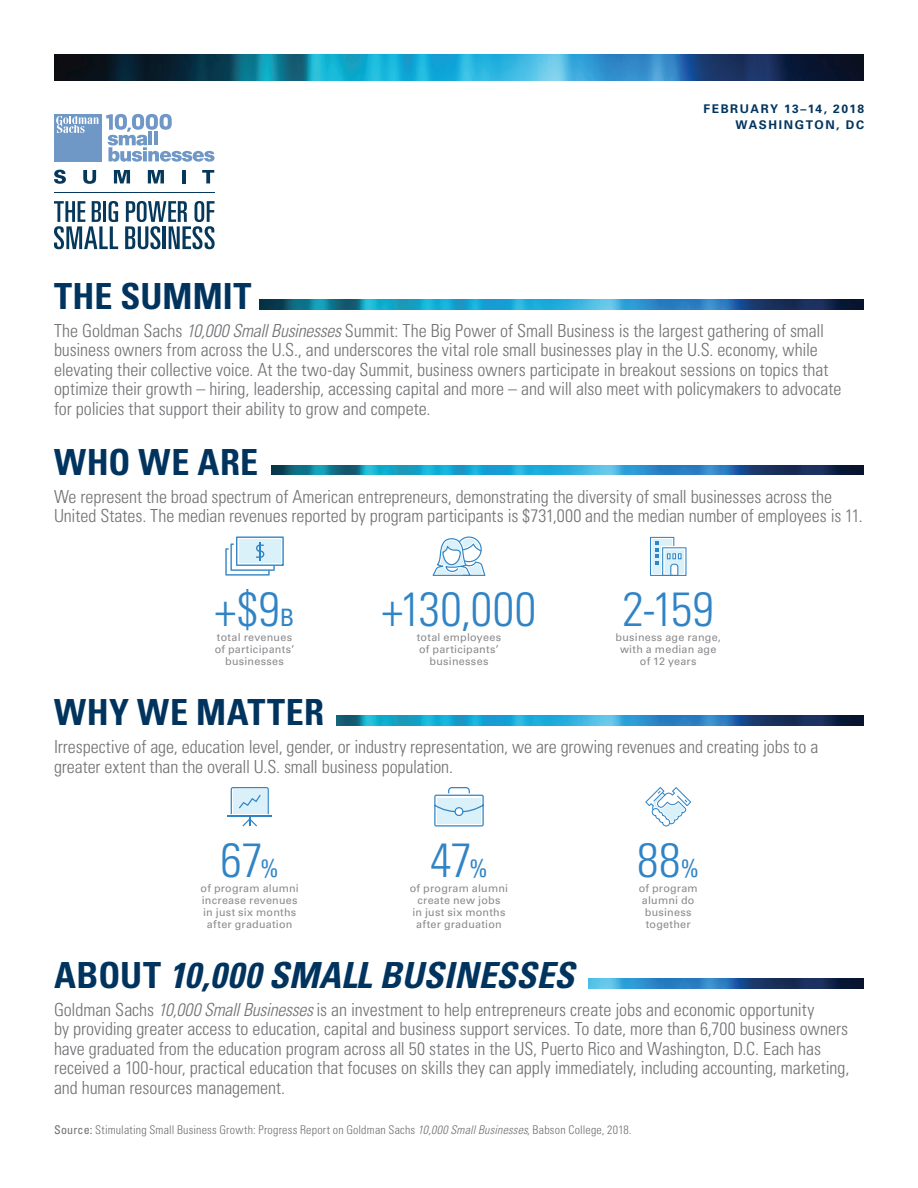
<style>
.page{position:relative;width:918px;height:1188px;background:#fff}
.page>*{position:absolute;margin:0;border:0;box-sizing:border-box;transform-origin:0 0}
.t1{font:300 condensed 48px "Univers LT Std";letter-spacing:.005em;color:#3084c5}
.t2{font:700 condensed 36px "Univers LT Std";letter-spacing:.015em;color:#00345e}
.t3{font:italic 700 condensed 36px "Univers LT Std";color:#00345e}
.t4{font:300 condensed 18px/19.5px "Univers LT Std";color:#717074}
.t5{font:300 condensed 12px "Univers LT Std";letter-spacing:.015em;color:#717074}
.t6{font:700 12px/16.6px "Univers LT Std";letter-spacing:.13em;color:#00345e;text-align:right}
.t7{font:10.8px/12px "Univers LT Std";letter-spacing:.02em;color:#8a8a8e;text-align:center}
.s1{font-style:italic}
.s2{font-weight:400;font-size:24px}
.s3{font-style:normal}
.s4{font-weight:400}
</style>
<div class="page">
<svg style="left:54px;top:201px;width:64px;height:48px"></svg>
<svg style="left:125px;top:201px;width:90px;height:48px"></svg>
<hr style="left:54px;top:192px;width:160px;height:1px;background:#06385b">
<svg style="left:106px;top:114px;width:109px;height:48px"></svg>
<div style="left:54px;top:114px;width:48px;height:48px;background:#7098c7"></div>
<svg style="left:56px;top:116px;width:42px;height:17px"></svg>
<svg style="left:54px;top:170px;width:12px;height:14px"></svg>
<svg style="left:83px;top:170px;width:13px;height:14px"></svg>
<svg style="left:114px;top:170px;width:16px;height:13px"></svg>
<svg style="left:148px;top:170px;width:16px;height:13px"></svg>
<hr style="left:182px;top:170px;width:4px;height:13px;background:#06385b">
<svg style="left:202px;top:170px;width:12px;height:13px"></svg>
<img style="left:54px;top:54px;width:810px;height:26px">
<img style="left:259px;top:299px;width:605px;height:10px">
<img style="left:271px;top:465px;width:593px;height:10px">
<svg style="left:225px;top:537px;width:59px;height:39px"></svg>
<svg style="left:433px;top:537px;width:52px;height:39px"></svg>
<svg style="left:650px;top:537px;width:37px;height:39px"></svg>
<img style="left:588px;top:979px;width:276px;height:9px">
<hr style="left:228px;top:815px;width:44px;height:2px;background:#3084c5">
<svg style="left:231px;top:787px;width:38px;height:39px"></svg>
<svg style="left:434px;top:787px;width:50px;height:40px"></svg>
<svg style="left:645px;top:787px;width:46px;height:40px"></svg>
<img style="left:337px;top:716px;width:527px;height:9px">
<h2 class="t2" style="left:54px;top:274px;width:199px">THE SUMMIT</h2>
<p class="t6" style="left:704px;top:100px;width:162px">FEBRUARY 13–14, 2018<br>WASHINGTON, DC</p>
<p class="t4" style="left:54px;top:321px;width:789px">The Goldman Sachs <span class="s1">10,000 Small Businesses</span> Summit: The Big Power of Small Business is the largest gathering of small business owners from across the U.S., and underscores the vital role small businesses play in the U.S. economy, while elevating their collective voice. At the two-day Summit, business owners participate in breakout sessions on topics that optimize their growth – hiring, leadership, accessing capital and more – and will also meet with policymakers to advocate for policies that support their ability to grow and compete.</p>
<h2 class="t2" style="left:54px;top:440px;width:206px">WHO WE ARE</h2>
<p class="t4" style="left:54px;top:486px;width:810px">We represent the broad spectrum of American entrepreneurs, demonstrating the diversity of small businesses across the<br>United States. The median revenues reported by program participants is $731,000 and the median number of employees is 11.</p>
<h1 class="t1" style="left:215px;top:580px;width:81px">+$9<span class="s2">B</span></h1>
<p class="t7" style="left:215px;top:631px;width:81px">total revenues of participants’ businesses</p>
<h2 class="t2" style="left:54px;top:691px;width:272px">WHY WE MATTER</h2>
<h1 class="t1" style="left:382px;top:580px;width:156px">+130,000</h1>
<p class="t7" style="left:417px;top:631px;width:86px">total employees of participants’ businesses</p>
<h1 class="t1" style="left:623px;top:580px;width:93px">2-159</h1>
<p class="t7" style="left:616px;top:631px;width:107px">business age range, with a median age of 12 years</p>
<p class="t4" style="left:54px;top:737px;width:766px">Irrespective of age, education level, gender, or industry representation, we are growing revenues and creating jobs to a greater extent than the overall U.S. small business population.</p>
<h1 class="t1" style="left:221px;top:831px;width:60px">67<span class="s2">%</span></h1>
<p class="t7" style="left:201px;top:882px;width:100px">of program alumni increase revenues in just six months after graduation</p>
<h1 class="t1" style="left:430px;top:831px;width:59px">47<span class="s2">%</span></h1>
<p class="t7" style="left:410px;top:882px;width:100px">of program alumni create new jobs<br>in just six months after graduation</p>
<h2 class="t3" style="left:54px;top:953px;width:522px"><span class="s3">ABOUT</span> 10,000 SMALL BUSINESSES</h2>
<h1 class="t1" style="left:637px;top:831px;width:63px">88<span class="s2">%</span></h1>
<p class="t7" style="left:639px;top:882px;width:61px">of program alumni do business together</p>
<p class="t4" style="left:54px;top:1000px;width:797px">Goldman Sachs <span class="s1">10,000 Small Businesses</span> is an investment to help entrepreneurs create jobs and economic opportunity<br>by providing greater access to education, capital and business support services. To date, more than 6,700 business owners have graduated from the education program across all 50 states in the US, Puerto Rico and Washington, D.C. Each has received a 100-hour, practical education that focuses on skills they can apply immediately, including accounting, marketing, and human resources management.</p>
<p class="t5" style="left:54px;top:1123px;width:579px"><span class="s4">Source:</span> Stimulating Small Business Growth: Progress Report on Goldman Sachs <span class="s1">10,000 Small Businesses</span>, Babson College, 2018.</p>
</div>
